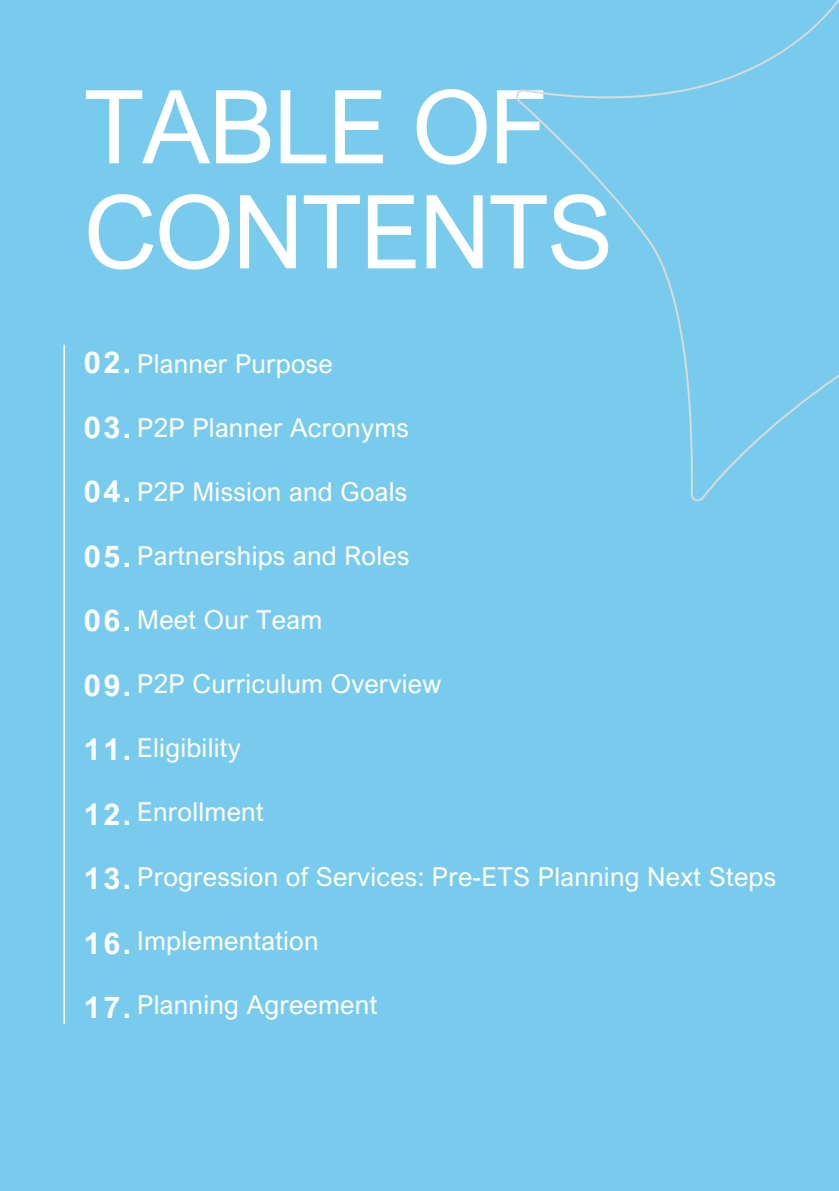
<style>
.page{position:relative;width:839px;height:1191px;background:#fff}
.page>*{position:absolute;margin:0;border:0;box-sizing:border-box;transform-origin:0 0}
.t1{font:102px/105px "Arial Nova";letter-spacing:-.02em;color:#fff}
.t2{font:700 30px/64.4px "Arial Nova";letter-spacing:.08em;color:#fff;text-align:justify}
.t3{font:26.2px "Arial Nova";letter-spacing:.01em;color:#fff}
</style>
<div class="page">
<div style="left:0;top:0;width:838px;height:1191px;background:#79cbed"></div>
<hr style="left:63px;top:345px;width:2px;height:678px;background:#fff">
<svg style="left:516px;top:0;width:322px;height:502px"></svg>
<p class="t1" style="left:84px;top:72px;width:531px">TABLE OF<br>CONTENTS</p>
<p class="t2" style="left:84px;top:330px;width:49px">02.<br>03.<br>04.<br>05.<br>06.<br>09.<br>11.<br>12.<br>13.<br>16.<br>17.</p>
<h1 class="t3" style="left:137px;top:348px;width:197px">Planner Purpose</h1>
<h2 class="t3" style="left:137px;top:412px;width:273px">P2P Planner Acronyms</h2>
<p class="t3" style="left:137px;top:476px;width:271px">P2P Mission and Goals</p>
<p class="t3" style="left:137px;top:540px;width:273px">Partnerships and Roles</p>
<p class="t3" style="left:137px;top:604px;width:186px">Meet Our Team</p>
<p class="t3" style="left:137px;top:668px;width:305px">P2P Curriculum Overview</p>
<p class="t3" style="left:137px;top:732px;width:105px">Eligibility</p>
<p class="t3" style="left:137px;top:796px;width:128px">Enrollment</p>
<p class="t3" style="left:137px;top:860px;width:640px">Progression of Services: Pre-ETS Planning Next Steps</p>
<p class="t3" style="left:137px;top:924px;width:183px">Implementation</p>
<p class="t3" style="left:137px;top:988px;width:241px">Planning Agreement</p>
</div>
